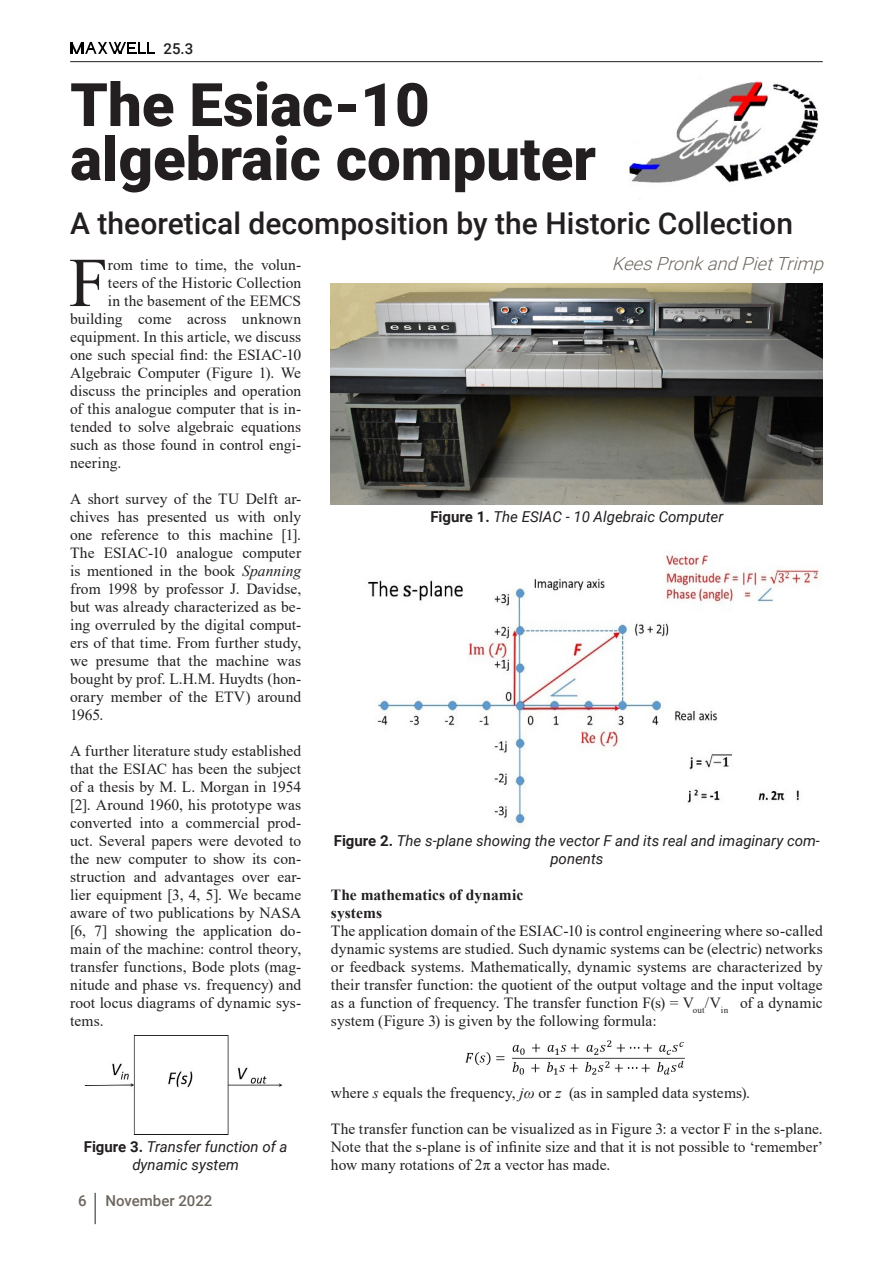
<style>
.page{position:relative;width:893px;height:1263px;background:#fff}
.page>*{position:absolute;margin:0;border:0;box-sizing:border-box;transform-origin:0 0}
.p-text-body{font:69.9px "Times New Roman";color:#231f20}
.p-title{font:900 60px "Roboto";color:#231f20}
.p-title-sub{font:500 30px "Roboto";color:#231f20}
.p-title-author{font:italic 300 18px "Roboto";color:#6d665f}
.p-text-body-2{font:15.45px/18px "Times New Roman";letter-spacing:.005em;color:#231f20;text-align:justify}
.p-text-body-3{font:700 15.45px "Times New Roman";color:#231f20}
.p-text-caption{font:italic 15px/18px "Roboto";color:#231f20;text-align:center}
.t1{font:500 15px "Roboto";color:#6d665f}
.t2{font:500 15px "Roboto";color:#231f20}
.s1{font-style:italic}
.s2{font-weight:700;font-style:normal}
</style>
<div class="page">
<hr style="left:70px;top:61px;width:753px;height:1px;background:#231f20">
<img style="left:331px;top:284px;width:492px;height:220px">
<img style="left:629px;top:81px;width:190px;height:102px">
<img style="left:84px;top:1035px;width:199px;height:100px">
<img style="left:465px;top:1040px;width:220px;height:35px">
<img style="left:368px;top:554px;width:451px;height:270px">
<hr style="left:95px;top:1193px;width:1px;height:31px;background:#231f20">
<svg style="left:70px;top:42px;width:85px;height:12px"></svg>
<p class="t2" style="left:164px;top:38px;width:31px">25.3</p>
<p class="p-title" style="left:70px;top:63px;width:361px">The Esiac-10</p>
<p class="p-title" style="left:70px;top:117px;width:527px">algebraic computer</p>
<p class="p-title-sub" style="left:70px;top:202px;width:724px">A theoretical decomposition by the Historic Collection</p>
<p class="p-text-body" style="left:69px;top:233px;width:40px">F</p>
<p class="p-text-body-2" style="left:108px;top:255px;width:195px">rom time to time, the volun-</p>
<p class="p-text-body-2" style="left:108px;top:273px;width:195px">teers of the Historic Collection</p>
<p class="p-text-body-2" style="left:108px;top:291px;width:195px">in the basement of the EEMCS</p>
<p class="p-text-body-2" style="left:70px;top:309px;width:233px">building come across unknown</p>
<p class="p-text-body-2" style="left:70px;top:327px;width:233px">equipment. In this article, we discuss</p>
<p class="p-text-body-2" style="left:70px;top:345px;width:233px">one such special find: the ESIAC-10</p>
<p class="p-text-body-2" style="left:70px;top:363px;width:233px">Algebraic Computer (Figure 1). We</p>
<p class="p-text-body-2" style="left:70px;top:381px;width:233px">discuss the principles and operation</p>
<p class="p-text-body-2" style="left:70px;top:399px;width:233px">of this analogue computer that is in-</p>
<p class="p-text-body-2" style="left:70px;top:417px;width:233px">tended to solve algebraic equations</p>
<p class="p-text-body-2" style="left:70px;top:435px;width:233px">such as those found in control engi-</p>
<p class="p-text-body-2" style="left:70px;top:453px;width:53px">neering.</p>
<p class="p-text-body-2" style="left:70px;top:489px;width:233px">A short survey of the TU Delft ar&shy;chives has presented us with only one reference to this machine [1].<br>The ESIAC-10 analogue computer is mentioned in the book <span class="s1">Spanning </span>from 1998 by professor J. Davidse, but was already characterized as be&shy;ing overruled by the digital comput&shy;ers of that time. From further study, we presume that the machine was bought by prof. L.H.M. Huydts (hon&shy;orary member of the ETV) around 1965.</p>
<p class="p-text-body-2" style="left:70px;top:741px;width:233px">A further literature study established that the ESIAC has been the subject of a thesis by M. L. Morgan in 1954 [2]. Around 1960, his prototype was converted into a commercial prod&shy;uct. Several papers were devoted to the new computer to show its con&shy;struction and advantages over ear&shy;lier equipment [3, 4, 5]. We became aware of two publications by NASA [6, 7] showing the application do&shy;main of the machine: control theory, transfer functions, Bode plots (mag&shy;nitude and phase vs. frequency) and root locus diagrams of dynamic sys&shy;tems.</p>
<p class="p-text-caption" style="left:84px;top:1137px;width:205px"><span class="s2">Figure 3.</span> Transfer function of a dynamic system</p>
<p class="t1" style="left:78px;top:1190px;width:10px">6</p>
<p class="t1" style="left:105px;top:1190px;width:109px">November 2022</p>
<p class="p-title-author" style="left:612px;top:251px;width:219px">KeesPronkandPietTrimp</p>
<p class="p-text-caption" style="left:430px;top:507px;width:294px"><span class="s2">Figure 1.</span> The ESIAC - 10 Algebraic Computer</p>
<p class="p-text-caption" style="left:334px;top:831px;width:488px"><span class="s2">Figure 2.</span> The s-plane showing the vector F and its real and imaginary com&shy;ponents</p>
<p class="p-text-body-3" style="left:331px;top:884px;width:194px">The mathematics of dynamic</p>
<p class="p-text-body-3" style="left:331px;top:902px;width:53px">systems</p>
<p class="p-text-body-2" style="left:331px;top:921px;width:493px">The application domain of the ESIAC-10 is control engineering where so-called dynamic systems are studied. Such dynamic systems can be (electric) networks or feedback systems. Mathematically, dynamic systems are characterized by their transfer function: the quotient of the output voltage and the input voltage as a function of frequency. The transfer function F(s) = V<sub>out</sub>/V<sub>in</sub> of a dynamic system (Figure 3) is given by the following formula:</p>
<p class="p-text-body-2" style="left:331px;top:1083px;width:421px">where <span class="s1">s</span> equals the frequency, <span class="s1">jω</span> or <span class="s1">z</span> (as in sampled data systems).</p>
<p class="p-text-body-2" style="left:331px;top:1119px;width:493px">The transfer function can be visualized as in Figure 3: a vector F in the s-plane.<br>Note that the s-plane is of infinite size and that it is not possible to ‘remember’ how many rotations of 2π a vector has made.</p>
</div>
